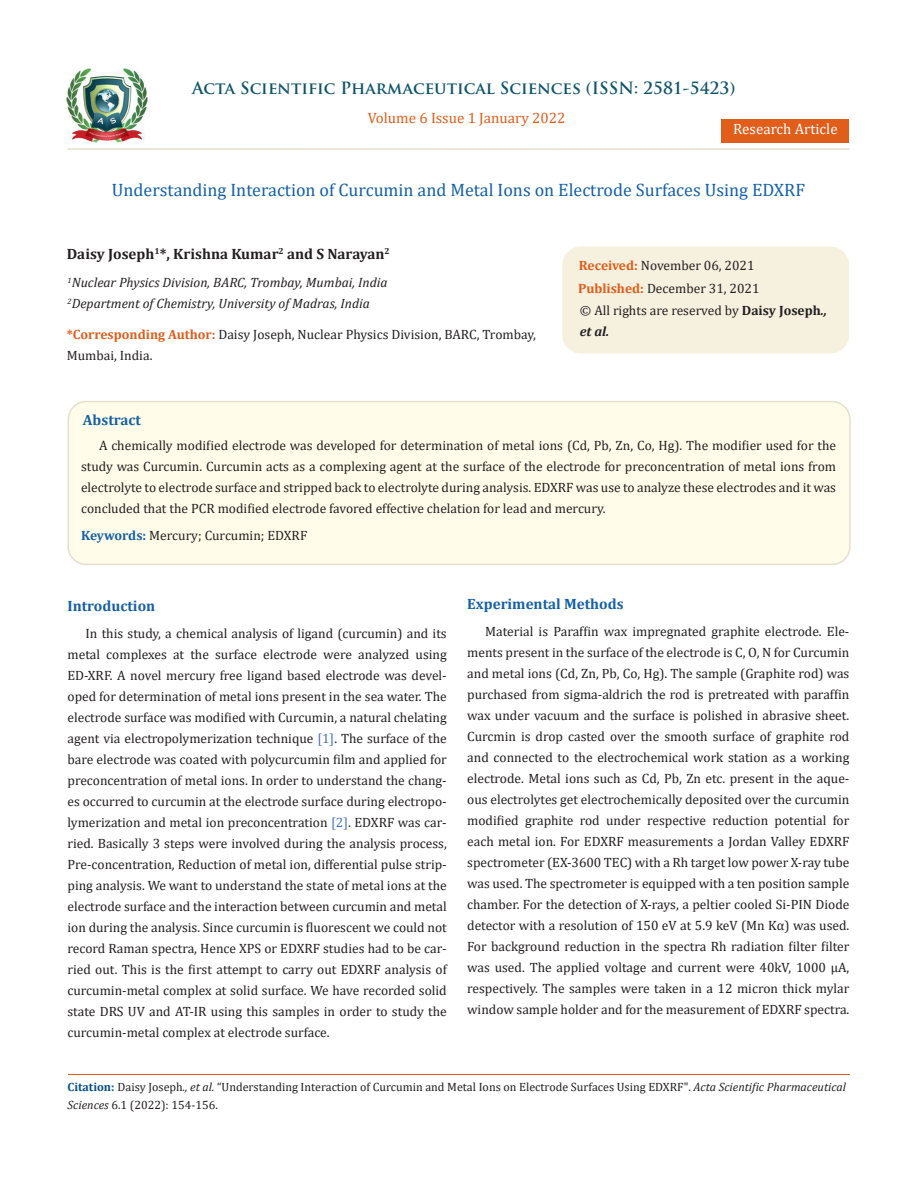
<style>
.page{position:relative;width:917px;height:1188px;background:#fff}
.page>*{position:absolute;margin:0;border:0;box-sizing:border-box;transform-origin:0 0}
.t1{font:18px "Cambria";color:#1560a6}
.t2{font:700 16.5px "Trajan Pro";color:#0e546a}
.t3{font:700 15px "Cambria";color:#231f20}
.HTML_Preformatted{font:700 15px "Cambria";color:#1560a6}
.t4{font:15px "Cambria";color:#e05d1a}
.t5{font:15px "Cambria";color:#fff}
.HTML_Preformatted-2{font:13.5px/21px "Cambria";color:#231f20;text-align:justify}
.t6{font:italic 13.5px "Cambria";color:#231f20}
.t7{font:12px/18px "Cambria";color:#231f20}
.s1{font-weight:700;color:#e05d1a}
.s2{font-weight:700}
.s3{font-weight:700;font-style:italic}
.s4{font-weight:700;color:#1560a6}
.s5{color:#4472c4}
.s6{font-weight:700;color:#035089}
.s7{font-style:italic}
</style>
<div class="page">
<img style="left:67px;top:68px;width:80px;height:74px">
<div style="left:721px;top:119px;width:128px;height:23px;background:#e05d1a"></div>
<div style="left:563px;top:247px;width:285px;height:106px;background:#f6f0df;border-radius:18px"></div>
<div style="left:562px;top:247px;width:287px;height:106px;border:2px solid #f6f0df;border-radius:18px"></div>
<div style="left:68px;top:402px;width:781px;height:162px;background:#fffde9;border-radius:18px"></div>
<div style="left:67px;top:401px;width:783px;height:164px;border:2px solid #e5dfce;border-radius:18px"></div>
<hr style="left:68px;top:1075px;width:781px;height:1px;background:#e05d1a">
<hr style="left:67px;top:148px;width:782px;height:2px;background:#e5dfce">
<p class="t2" style="left:192px;top:77px;width:545px">Acta Scientific Pharmaceutical Sciences (ISSN: 2581-5423)</p>
<p class="t4" style="left:368px;top:109px;width:199px">Volume 6 Issue 1 January 2022</p>
<p class="t5" style="left:733px;top:120px;width:106px">Research Article</p>
<p class="t1" style="left:112px;top:180px;width:694px">Understanding Interaction of Curcumin and Metal Ions on Electrode Surfaces Using EDXRF</p>
<p class="t3" style="left:67px;top:243px;width:324px">Daisy Joseph<sup>1</sup>*, Krishna Kumar<sup>2</sup> and S Narayan<sup>2</sup></p>
<p class="t6" style="left:67px;top:273px;width:321px"><sup>1</sup>Nuclear Physics Division, BARC, Trombay, Mumbai, India</p>
<p class="t6" style="left:67px;top:294px;width:304px"><sup>2</sup>Department of Chemistry, University of Madras, India</p>
<p class="HTML_Preformatted-2" style="left:67px;top:324px;width:470px"><span class="s1">*Corresponding Author:</span> Daisy Joseph, Nuclear Physics Division, BARC, Trombay,<br>Mumbai, India.</p>
<p class="HTML_Preformatted-2" style="left:579px;top:255px;width:177px"><span class="s1">Received:</span> November 06, 2021</p>
<p class="HTML_Preformatted-2" style="left:578px;top:278px;width:183px"><span class="s1">Published:</span> December 31, 2021</p>
<p class="HTML_Preformatted-2" style="left:580px;top:300px;width:248px">© All rights are reserved by <span class="s2">Daisy Joseph</span><span class="s3">., et al.</span></p>
<p class="HTML_Preformatted" style="left:83px;top:409px;width:60px">Abstract</p>
<p class="HTML_Preformatted-2" style="left:81px;top:435px;width:756px;text-indent:18px">A chemically modified electrode was developed for determination of metal ions (Cd, Pb, Zn, Co, Hg). The modifier used for the study was Curcumin. Curcumin acts as a complexing agent at the surface of the electrode for preconcentration of metal ions from electrolyte to electrode surface and stripped back to electrolyte during analysis. EDXRF was use to analyze these electrodes and it was concluded that the PCR modified electrode favored effective chelation for lead and mercury.</p>
<p class="HTML_Preformatted-2" style="left:81px;top:525px;width:228px"><span class="s4">Keywords:</span> Mercury; Curcumin; EDXRF</p>
<p class="HTML_Preformatted" style="left:67px;top:595px;width:89px">Introduction</p>
<p class="HTML_Preformatted-2" style="left:67px;top:623px;width:381px;text-indent:18px">In this study, a chemical analysis of ligand (curcumin) and its metal complexes at the surface electrode were analyzed using ED-XRF. A novel mercury free ligand based electrode was devel&shy;oped for determination of metal ions present in the sea water. The electrode surface was modified with Curcumin, a natural chelating agent via electropolymerization technique <span class="s5">[1]</span>. The surface of the bare electrode was coated with polycurcumin film and applied for preconcentration of metal ions. In order to understand the chang&shy;es occurred to curcumin at the electrode surface during electropo&shy;lymerization and metal ion preconcentration <span class="s5">[2]</span>. EDXRF was car&shy;ried. Basically 3 steps were involved during the analysis process, Pre-concentration, Reduction of metal ion, differential pulse strip&shy;ping analysis. We want to understand the state of metal ions at the electrode surface and the interaction between curcumin and metal ion during the analysis. Since curcumin is fluorescent we could not record Raman spectra, Hence XPS or EDXRF studies had to be car&shy;ried out. This is the first attempt to carry out EDXRF analysis of curcumin-metal complex at solid surface. We have recorded solid state DRS UV and AT-IR using this samples in order to study the curcumin-metal complex at electrode surface.</p>
<p class="HTML_Preformatted" style="left:467px;top:593px;width:158px">Experimental Methods</p>
<p class="HTML_Preformatted-2" style="left:467px;top:621px;width:384px;text-indent:18px">Material is Paraffin wax impregnated graphite electrode. Ele&shy;ments present in the surface of the electrode is C, O, N for Curcumin and metal ions (Cd, Zn, Pb, Co, Hg). The sample (Graphite rod) was purchased from sigma-aldrich the rod is pretreated with paraffin wax under vacuum and the surface is polished in abrasive sheet.<br>Curcmin is drop casted over the smooth surface of graphite rod and connected to the electrochemical work station as a working electrode. Metal ions such as Cd, Pb, Zn etc. present in the aque&shy;ous electrolytes get electrochemically deposited over the curcumin modified graphite rod under respective reduction potential for each metal ion. For EDXRF measurements a Jordan Valley EDXRF spectrometer (EX-3600 TEC) with a Rh target low power X-ray tube was used. The spectrometer is equipped with a ten position sample chamber. For the detection of X-rays, a peltier cooled Si-PIN Diode detector with a resolution of 150 eV at 5.9 keV (Mn Kα) was used.<br>For background reduction in the spectra Rh radiation filter filter was used. The applied voltage and current were 40kV, 1000 µA, respectively. The samples were taken in a 12 micron thick mylar window sample holder and for the measurement of EDXRF spectra.</p>
<p class="t7" style="left:68px;top:1078px;width:780px"><span class="s6">Citation:</span> Daisy Joseph<span class="s7">., et al.</span> “Understanding Interaction of Curcumin and Metal Ions on Electrode Surfaces Using EDXRF". <span class="s7">Acta Scientific Pharmaceutical<br>Sciences</span> 6.1 (2022): 154-156.</p>
</div>
